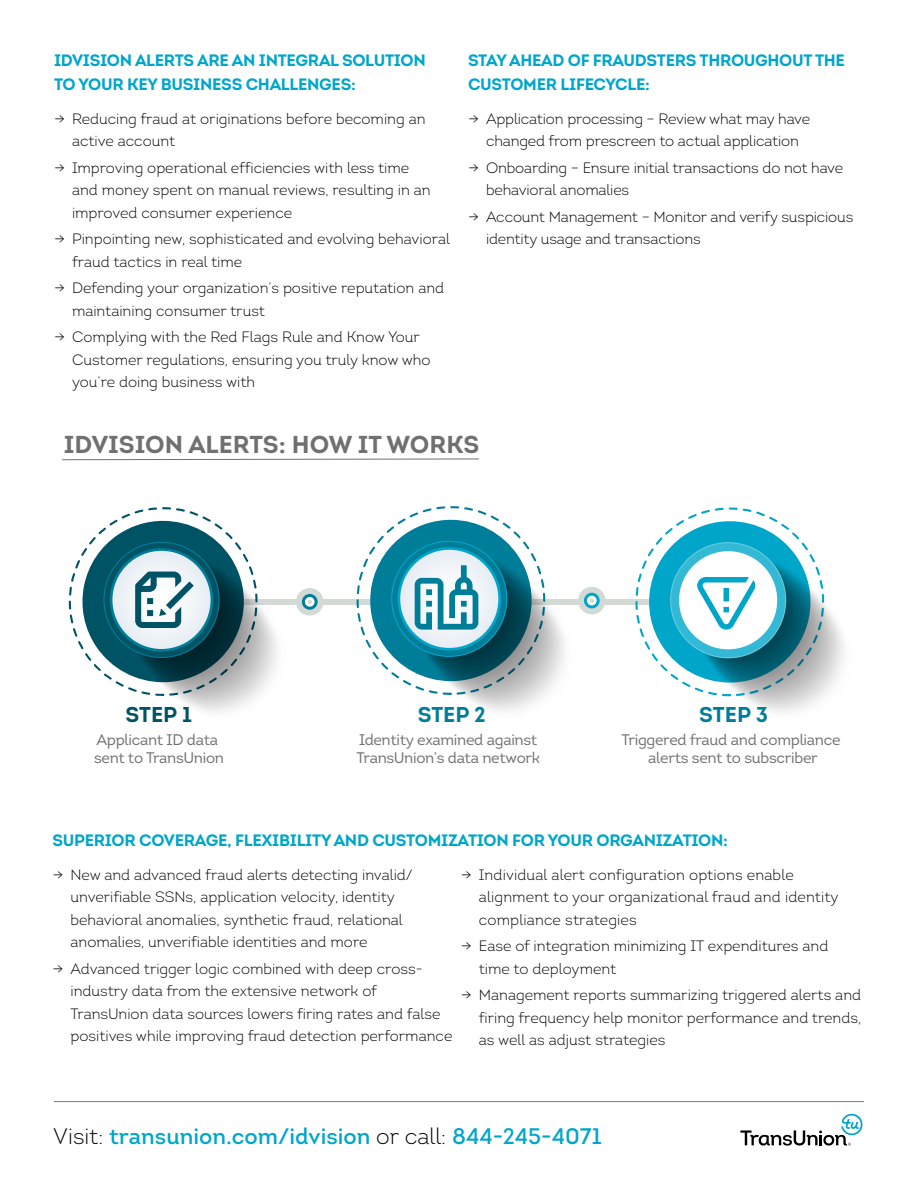
<style>
.page{position:relative;width:918px;height:1188px;background:#fff}
.page>*{position:absolute;margin:0;border:0;box-sizing:border-box;transform-origin:0 0}
.t1{font:24.45px "Intro Bold Caps";color:#707070}
.t2{font:600 22.5px "Intro";color:#00a6ca}
.t3{font:21.45px "Intro Bold Caps";color:#007d98}
.t4{font:21.45px "Intro Bold Caps";color:#005365}
.t5{font:16.5px/24px "Intro Bold Caps";letter-spacing:-.02em;color:#00a6ca}
.t6{font:15.3px/18.3px "Intro";letter-spacing:-.02em;color:#707070}
.t7{font:300 15px/22.5px "Intro";color:#000}
.s1{font-weight:300;color:#000}
</style>
<div class="page">
<svg style="left:740px;top:1114px;width:122px;height:32px"></svg>
<hr style="left:54px;top:1101px;width:810px;height:1px;background:#77787b">
<div style="left:189px;top:599px;width:537px;height:5px;background:#d3dad6"></div>
<div style="left:296px;top:588px;width:28px;height:28px;background:#d3dad6;border-radius:50%"></div>
<svg style="left:302px;top:594px;width:16px;height:16px"></svg>
<svg style="left:305px;top:597px;width:10px;height:10px"></svg>
<svg style="left:308px;top:600px;width:4px;height:4px"></svg>
<div style="left:578px;top:587px;width:28px;height:27px;background:#d3dad6;border-radius:50%"></div>
<svg style="left:584px;top:593px;width:16px;height:15px"></svg>
<div style="left:587px;top:596px;width:10px;height:9px;background:#fff;border-radius:50%"></div>
<svg style="left:590px;top:598px;width:4px;height:5px"></svg>
<div style="left:126px;top:556px;width:162px;height:167px;background:#fafafa;border-radius:66px"></div>
<svg style="left:126px;top:558px;width:152px;height:155px"></svg>
<svg style="left:693px;top:558px;width:153px;height:157px"></svg>
<svg style="left:633px;top:507px;width:193px;height:190px"></svg>
<svg style="left:355px;top:506px;width:192px;height:190px"></svg>
<svg style="left:68px;top:507px;width:192px;height:190px"></svg>
<svg style="left:62px;top:458px;width:418px;height:2px"></svg>
<p class="t5" style="left:54px;top:49px;width:373px">IDVISION ALERTS ARE AN INTEGRAL SOLUTION<br>TO YOUR KEY BUSINESS CHALLENGES:</p>
<p class="t7" style="left:72px;top:107px;width:355px;text-indent:-18px">→ Reducing fraud at originations before becoming an active account</p>
<p class="t7" style="left:72px;top:156px;width:360px;text-indent:-18px">→ Improving operational efficiencies with less time and money spent on manual reviews, resulting in an improved consumer experience</p>
<p class="t7" style="left:72px;top:228px;width:380px;text-indent:-18px">→ Pinpointing new, sophisticated and evolving behavioral fraud tactics in real time</p>
<p class="t7" style="left:72px;top:277px;width:374px;text-indent:-18px">→ Defending your organization’s positive reputation and maintaining consumer trust</p>
<p class="t7" style="left:72px;top:326px;width:360px;text-indent:-18px">→ Complying with the Red Flags Rule and Know Your<br>Customer regulations, ensuring you truly know who you’re doing business with</p>
<p class="t5" style="left:468px;top:49px;width:378px">STAY AHEAD OF FRAUDSTERS THROUGHOUT THE<br>CUSTOMER LIFECYCLE:</p>
<p class="t7" style="left:468px;top:107px;width:344px;text-align:center">→ Application processing – Review what may have changed from prescreen to actual application</p>
<p class="t7" style="left:486px;top:156px;width:359px;text-indent:-18px">→ Onboarding – Ensure initial transactions do not have behavioral anomalies</p>
<p class="t7" style="left:486px;top:205px;width:369px;text-indent:-18px">→ Account Management – Monitor and verify suspicious identity usage and transactions</p>
<h1 class="t1" style="left:64px;top:429px;width:417px">IDVISION ALERTS: HOW IT WORKS</h1>
<h3 class="t4" style="left:125px;top:701px;width:68px">STEP 1</h3>
<p class="t6" style="left:94px;top:730px;width:131px">Applicant ID data sent to TransUnion</p>
<h3 class="t3" style="left:418px;top:701px;width:70px">STEP 2</h3>
<p class="t6" style="left:357px;top:730px;width:185px">Identity examined against<br>TransUnion’s data network</p>
<h3 class="t3" style="left:699px;top:701px;width:70px">STEP 3</h3>
<p class="t6" style="left:622px;top:730px;width:221px;text-align:center">Triggered fraud and compliance alerts sent to subscriber</p>
<p class="t5" style="left:52px;top:828px;width:677px">SUPERIOR COVERAGE, FLEXIBILITY AND CUSTOMIZATION FOR YOUR ORGANIZATION:</p>
<p class="t7" style="left:70px;top:863px;width:344px;text-indent:-18px">→ New and advanced fraud alerts detecting invalid/ unverifiable SSNs, application velocity, identity behavioral anomalies, synthetic fraud, relational anomalies, unverifiable identities and more</p>
<p class="t7" style="left:70px;top:957px;width:383px;text-indent:-18px">→ Advanced trigger logic combined with deep cross&shy;industry data from the extensive network of TransUnion data sources lowers firing rates and false positives while improving fraud detection performance</p>
<p class="t7" style="left:479px;top:863px;width:361px;text-indent:-18px">→ Individual alert configuration options enable alignment to your organizational fraud and identity compliance strategies</p>
<p class="t7" style="left:479px;top:935px;width:351px;text-indent:-18px">→ Ease of integration minimizing IT expenditures and time to deployment</p>
<p class="t7" style="left:479px;top:984px;width:384px;text-align:justify;text-indent:-18px">→ Management reports summarizing triggered alerts and firing frequency help monitor performance and trends, as well as adjust strategies</p>
<h2 class="t2" style="left:53px;top:1122px;width:550px"><span class="s1">Visit:</span> transunion.com/idvision <span class="s1">or call:</span> 844-245-4071</h2>
</div>
